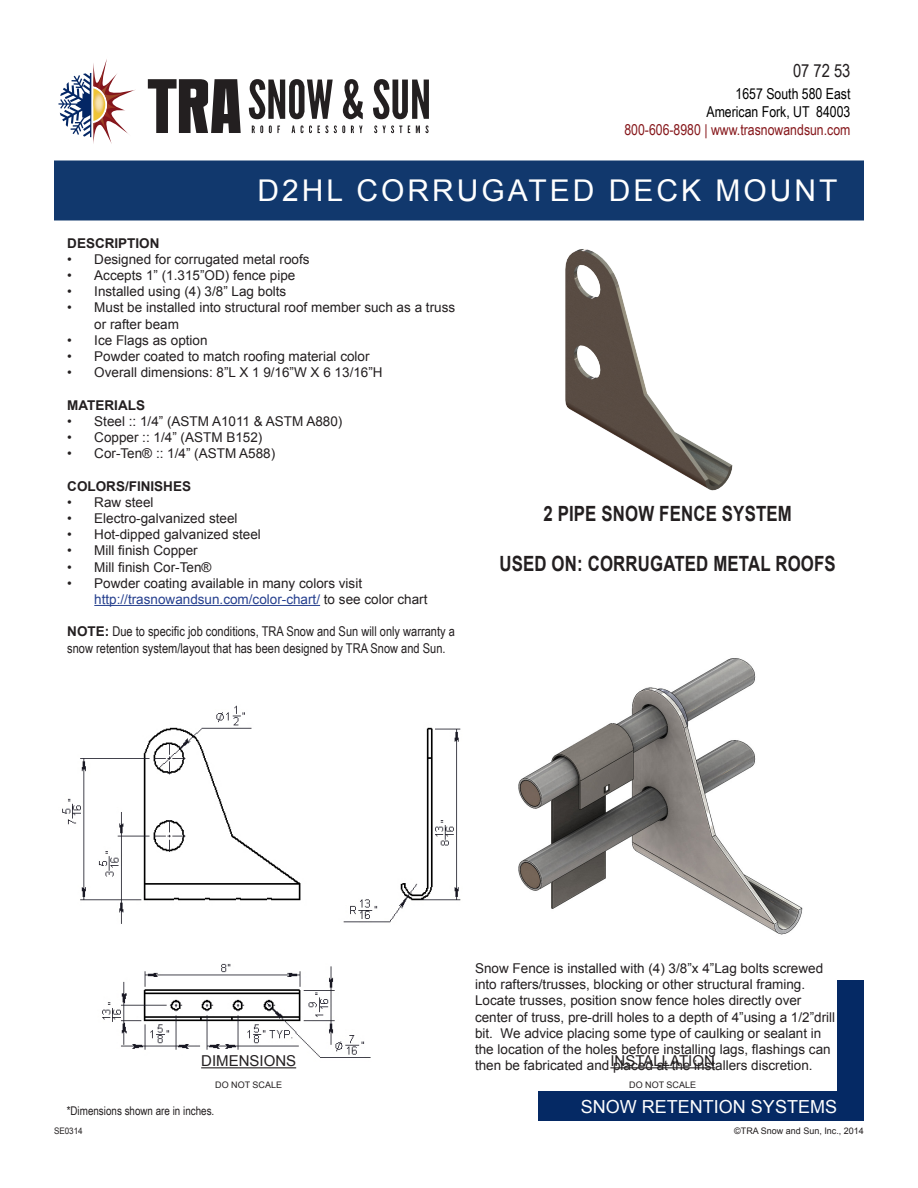
<style>
.page{position:relative;width:918px;height:1188px;background:#fff}
.page>*{position:absolute;margin:0;border:0;box-sizing:border-box;transform-origin:0 0}
.t1{font:30px "Arial";letter-spacing:.1em;color:#fff}
.t2{font:700 21px "Arial";letter-spacing:.01em;color:#231f20;scale:.8 1}
.t3{font:18px "Arial";color:#fff}
.t4{font:18px "Arial Narrow";color:#231f20}
.t5{font:15px/18px "Arial Narrow";color:#000;text-align:right}
.t6{font:15px "Arial Narrow";color:#86171b}
.t7{font:15px "Arial";color:#231f20}
.t8{font:13.5px/16.2px "Arial";color:#231f20}
.t9{font:13.5px/16.2px "Arial Narrow";color:#231f20}
.t10{font:700 13.5px "Arial";color:#231f20}
.t11{font:12px "Arial Narrow";color:#231f20}
.t12{font:9px "Arial";color:#231f20}
.t13{font:9px "Arial";color:#231f20;scale:.9 1}
.s1{color:#253f8e}
.s2{font-family:"Arial";font-weight:700}
</style>
<div class="page">
<div style="left:54px;top:160px;width:810px;height:60px;background:#11386d"></div>
<div style="left:539px;top:1091px;width:325px;height:30px;background:#052964"></div>
<div style="left:837px;top:980px;width:27px;height:111px;background:#052964"></div>
<hr style="left:94px;top:605px;width:226px;height:1px;background:#253f8e">
<img style="left:565px;top:249px;width:168px;height:242px">
<img style="left:62px;top:705px;width:399px;height:364px">
<img style="left:518px;top:658px;width:285px;height:277px">
<hr style="left:610px;top:1067px;width:105px;height:1px;background:#231f20">
<hr style="left:201px;top:1067px;width:95px;height:1px;background:#231f20">
<svg style="left:148px;top:79px;width:93px;height:54px"></svg>
<svg style="left:249px;top:79px;width:84px;height:40px"></svg>
<svg style="left:343px;top:79px;width:20px;height:40px"></svg>
<svg style="left:373px;top:79px;width:56px;height:40px"></svg>
<svg style="left:252px;top:125px;width:11px;height:8px"></svg>
<svg style="left:269px;top:125px;width:11px;height:8px"></svg>
<svg style="left:292px;top:126px;width:3px;height:7px"></svg>
<svg style="left:301px;top:125px;width:11px;height:8px"></svg>
<svg style="left:318px;top:125px;width:10px;height:8px"></svg>
<svg style="left:334px;top:125px;width:11px;height:8px"></svg>
<svg style="left:351px;top:126px;width:12px;height:7px"></svg>
<svg style="left:374px;top:125px;width:28px;height:8px"></svg>
<svg style="left:408px;top:126px;width:2px;height:7px"></svg>
<svg style="left:416px;top:125px;width:13px;height:8px"></svg>
<svg style="left:59px;top:59px;width:77px;height:85px"></svg>
<img style="left:93px;top:92px;width:11px;height:21px">
<h3 class="t4" style="left:793px;top:58px;width:59px">07 72 53</h3>
<p class="t5" style="left:706px;top:85px;width:146px">1657 South 580 East<br>American Fork, UT 84003</p>
<p class="t6" style="left:624px;top:119px;width:228px">800-606-8980 | www.trasnowandsun.com</p>
<p class="t1" style="left:258px;top:171px;width:582px">D2HL CORRUGATED DECK MOUNT</p>
<p class="t10" style="left:67px;top:234px;width:94px">DESCRIPTION</p>
<p class="t8" style="left:67px;top:251px;width:244px">• Designed for corrugated metal roofs</p>
<p class="t8" style="left:67px;top:267px;width:230px">• Accepts 1” (1.315”OD) fence pipe</p>
<p class="t8" style="left:67px;top:284px;width:221px">• Installed using (4) 3/8” Lag bolts</p>
<p class="t8" style="left:94px;top:300px;width:362px;text-indent:-27px">• Must be installed into structural roof member such as a truss or rafter beam</p>
<p class="t8" style="left:67px;top:332px;width:142px">• Ice Flags as option</p>
<p class="t8" style="left:67px;top:348px;width:304px">• Powder coated to match roofing material color</p>
<p class="t8" style="left:67px;top:365px;width:317px">• Overall dimensions: 8”L X 1 9/16”W X 6 13/16”H</p>
<p class="t10" style="left:67px;top:396px;width:79px">MATERIALS</p>
<p class="t8" style="left:67px;top:413px;width:277px">• Steel :: 1/4” (ASTM A1011 &amp; ASTM A880)</p>
<p class="t8" style="left:67px;top:429px;width:197px">• Copper :: 1/4” (ASTM B152)</p>
<p class="t8" style="left:67px;top:446px;width:209px">• Cor-Ten® :: 1/4” (ASTM A588)</p>
<p class="t10" style="left:67px;top:477px;width:125px">COLORS/FINISHES</p>
<p class="t8" style="left:67px;top:494px;width:88px">• Raw steel</p>
<p class="t8" style="left:67px;top:510px;width:172px">• Electro-galvanized steel</p>
<p class="t8" style="left:67px;top:527px;width:195px">• Hot-dipped galvanized steel</p>
<p class="t8" style="left:67px;top:543px;width:132px">• Mill finish Copper</p>
<p class="t8" style="left:67px;top:559px;width:146px">• Mill finish Cor-Ten®</p>
<p class="t8" style="left:94px;top:575px;width:335px;text-indent:-27px">• Powder coating available in many colors visit <span class="s1">http://trasnowandsun.com/color-chart/</span> to see color chart</p>
<p class="t9" style="left:67px;top:623px;width:389px"><span class="s2">NOTE:</span> Due to specific job conditions, TRA Snow and Sun will only warranty a snow retention system/layout that has been designed by TRA Snow and Sun.</p>
<p class="t2" style="left:543px;top:499px;width:312px">2 PIPE SNOW FENCE SYSTEM</p>
<p class="t2" style="left:499px;top:550px;width:422px">USED ON: CORRUGATED METAL ROOFS</p>
<p class="t7" style="left:201px;top:1051px;width:97px">DIMENSIONS</p>
<p class="t12" style="left:215px;top:1079px;width:68px">DO NOT SCALE</p>
<p class="t11" style="left:67px;top:1102px;width:149px">*Dimensions shown are in inches.</p>
<p class="t13" style="left:54px;top:1125px;width:34px">SE0314</p>
<p class="t8" style="left:475px;top:960px;width:362px">Snow Fence is installed with (4) 3/8”x 4”Lag bolts screwed into rafters/trusses, blocking or other structural framing.<br>Locate trusses, position snow fence holes directly over center of truss, pre-drill holes to a depth of 4”using a 1/2”drill bit. We advice placing some type of caulking or sealant in the location of the holes before installing lags, flashings can then be fabricated and placed at the installers discretion.</p>
<p class="t7" style="left:610px;top:1051px;width:106px">INSTALLATION</p>
<p class="t12" style="left:629px;top:1079px;width:68px">DO NOT SCALE</p>
<h3 class="t3" style="left:581px;top:1094px;width:258px">SNOW RETENTION SYSTEMS</h3>
<p class="t12" style="left:734px;top:1125px;width:131px">©TRA Snow and Sun, Inc., 2014</p>
</div>
